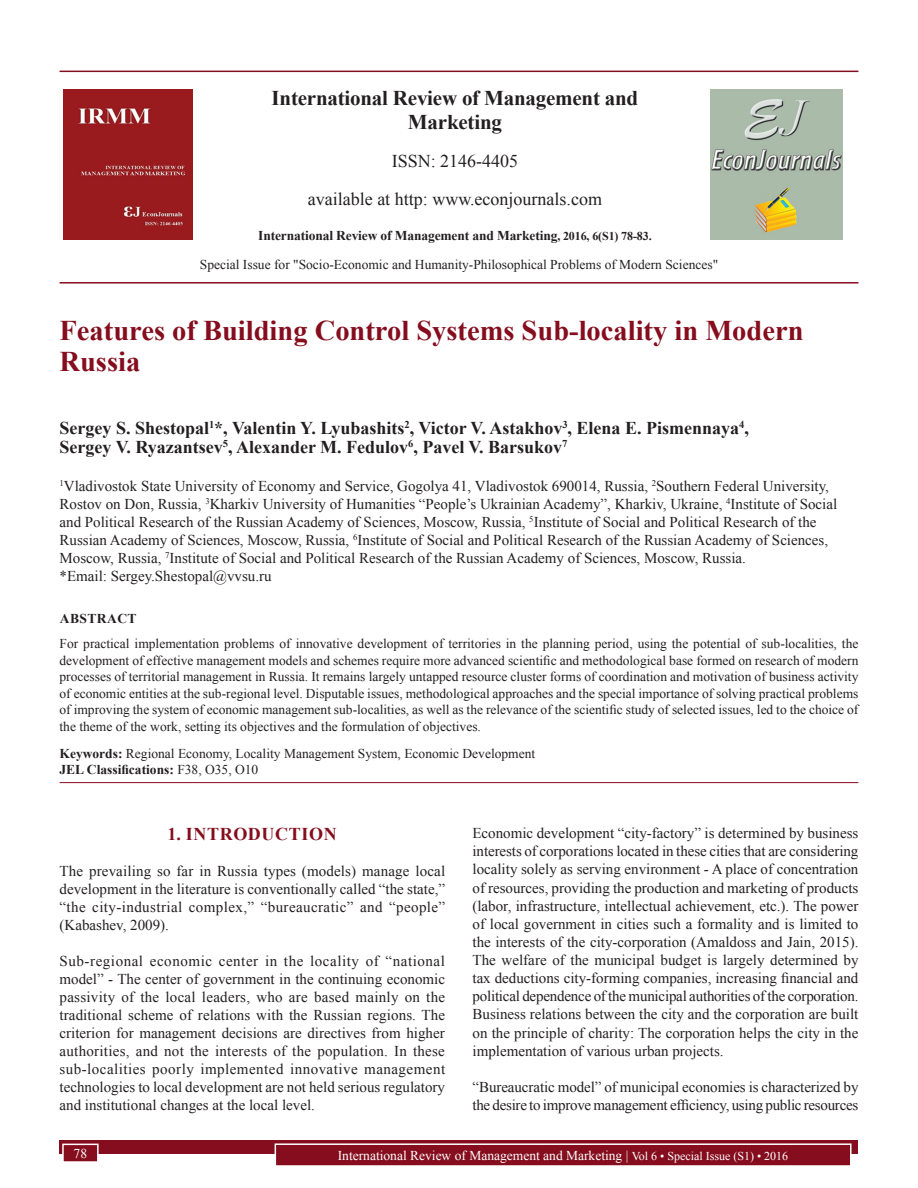
<style>
.page{position:relative;width:918px;height:1188px;background:#fff}
.page>*{position:absolute;margin:0;border:0;box-sizing:border-box;transform-origin:0 0}
.AT{font:700 28.5px/31.5px "Times New Roman";color:#850d1d}
.Issue_details{font:700 21px/24px "Times New Roman";letter-spacing:-.01em;color:#231f20;text-align:center}
.AU{font:700 18px/19.8px "Times New Roman";color:#231f20}
.Issue_details-2{font:18px "Times New Roman";color:#231f20}
.t1{font:700 18px "Times New Roman";letter-spacing:.035em;color:#850d1d}
.TX{font:15px/18.1px "Times New Roman";color:#231f20;text-align:justify}
.AFF{font:15px/18px "Times New Roman";color:#231f20}
.TX-2{font:15px/18.1px "Times New Roman";letter-spacing:-.02em;color:#231f20}
.ABS{font:13.5px/16.5px "Times New Roman";color:#231f20;text-align:justify}
.KWD{font:13.5px/16.2px "Times New Roman";color:#231f20}
.Folio{font:13.5px "Times New Roman";color:#fff}
.Issue_details-3{font:700 13.5px "Times New Roman";letter-spacing:-.01em;color:#231f20}
.ABSH{font:700 13.5px "Times New Roman";letter-spacing:.035em;color:#231f20}
.s1{font-size:12px}
.s2{font-weight:700}
</style>
<div class="page">
<img style="left:711px;top:89px;width:132px;height:150px">
<div style="left:60px;top:1140px;width:798px;height:13px;background:#850d1d"></div>
<div style="left:275px;top:1144px;width:576px;height:22px;background:#850d1d"></div>
<div style="left:275px;top:1143px;width:577px;height:24px;border:2px solid #fff"></div>
<div style="left:63px;top:1144px;width:35px;height:18px;background:#850d1d"></div>
<div style="left:62px;top:1144px;width:37px;height:19px;border:2px solid #fff"></div>
<hr style="left:60px;top:71px;width:798px;height:1px;background:#850d1d">
<hr style="left:60px;top:282px;width:798px;height:2px;background:#850d1d">
<img style="left:64px;top:89px;width:129px;height:151px">
<hr style="left:60px;top:782px;width:798px;height:1px;background:#850d1d">
<p class="Issue_details" style="left:272px;top:85px;width:368px">International Review of Management and<br>Marketing</p>
<p class="Issue_details-2" style="left:392px;top:148px;width:128px">ISSN: 2146-4405</p>
<p class="Issue_details-2" style="left:308px;top:186px;width:296px">available at http: www.econjournals.com</p>
<p class="Issue_details-3" style="left:258px;top:226px;width:395px">International Review of Management and Marketing<span class="s1">, 2016, 6(S1) 78-83.</span></p>
<p class="ABS" style="left:200px;top:256px;width:520px">Special Issue for "Socio-Economic and Humanity-Philosophical Problems of Modern Sciences"</p>
<p class="AT" style="left:60px;top:314px;width:745px">Features of Building Control Systems Sub-locality in Modern<br>Russia</p>
<p class="AU" style="left:60px;top:417px;width:691px">Sergey S. Shestopal<sup>1</sup>*, Valentin Y. Lyubashits<sup>2</sup>, Victor V. Astakhov<sup>3</sup>, Elena E. Pismennaya<sup>4</sup>,<br>Sergey V. Ryazantsev<sup>5</sup>, Alexander M. Fedulov<sup>6</sup>, Pavel V. Barsukov<sup>7</sup></p>
<p class="AFF" style="left:60px;top:477px;width:779px"><sup>1</sup>Vladivostok State University of Economy and Service, Gogolya 41, Vladivostok 690014, Russia, <sup>2</sup>Southern Federal University, Rostov on Don, Russia, <sup>3</sup>Kharkiv University of Humanities “People’s Ukrainian Academy”, Kharkiv, Ukraine, <sup>4</sup>Institute of Social and Political Research of the Russian Academy of Sciences, Moscow, Russia, <sup>5</sup>Institute of Social and Political Research of the Russian Academy of Sciences, Moscow, Russia, <sup>6</sup>Institute of Social and Political Research of the Russian Academy of Sciences, Moscow, Russia, <sup>7</sup>Institute of Social and Political Research of the Russian Academy of Sciences, Moscow, Russia.<br>*Email: Sergey.Shestopal@vvsu.ru</p>
<p class="ABSH" style="left:60px;top:609px;width:78px">ABSTRACT</p>
<p class="ABS" style="left:60px;top:635px;width:800px">For practical implementation problems of innovative development of territories in the planning period, using the potential of sub-localities, the development of effective management models and schemes require more advanced scientific and methodological base formed on research of modern processes of territorial management in Russia. It remains largely untapped resource cluster forms of coordination and motivation of business activity of economic entities at the sub-regional level. Disputable issues, methodological approaches and the special importance of solving practical problems of improving the system of economic management sub-localities, as well as the relevance of the scientific study of selected issues, led to the choice of the theme of the work, setting its objectives and the formulation of objectives.</p>
<p class="KWD" style="left:60px;top:744px;width:477px"><span class="s2">Keywords:</span> Regional Economy, Locality Management System, Economic Development<br><span class="s2">JEL Classifications:</span> F38, O35, O10</p>
<h1 class="t1" style="left:168px;top:821px;width:171px">1. INTRODUCTION</h1>
<p class="TX" style="left:60px;top:861px;width:387px">The prevailing so far in Russia types (models) manage local development in the literature is conventionally called “the state,” “the city-industrial complex,” “bureaucratic” and “people” (Kabashev, 2009).</p>
<p class="TX" style="left:60px;top:951px;width:387px">Sub-regional economic center in the locality of “national model” - The center of government in the continuing economic passivity of the local leaders, who are based mainly on the traditional scheme of relations with the Russian regions. The criterion for management decisions are directives from higher authorities, and not the interests of the population. In these sub-localities poorly implemented innovative management technologies to local development are not held serious regulatory and institutional changes at the local level.</p>
<p class="TX" style="left:472px;top:824px;width:388px">Economic development “city-factory” is determined by business interests of corporations located in these cities that are considering locality solely as serving environment - A place of concentration of resources, providing the production and marketing of products (labor, infrastructure, intellectual achievement, etc.). The power of local government in cities such a formality and is limited to the interests of the city-corporation (Amaldoss and Jain, 2015).<br>The welfare of the municipal budget is largely determined by tax deductions city-forming companies, increasing financial and political dependence of the municipal authorities of the corporation.<br>Business relations between the city and the corporation are built on the principle of charity: The corporation helps the city in the implementation of various urban projects.</p>
<p class="TX-2" style="left:472px;top:1077px;width:388px">“Bureaucratic model” of municipal economies is characterized by the desire to improve management efficiency, using public resources</p>
<p class="Folio" style="left:74px;top:1144px;width:15px">78</p>
<p class="Folio" style="left:338px;top:1146px;width:452px">International Review of Management and Marketing | <span class="s1">Vol 6 • Special Issue (S1) • 2016</span></p>
</div>
